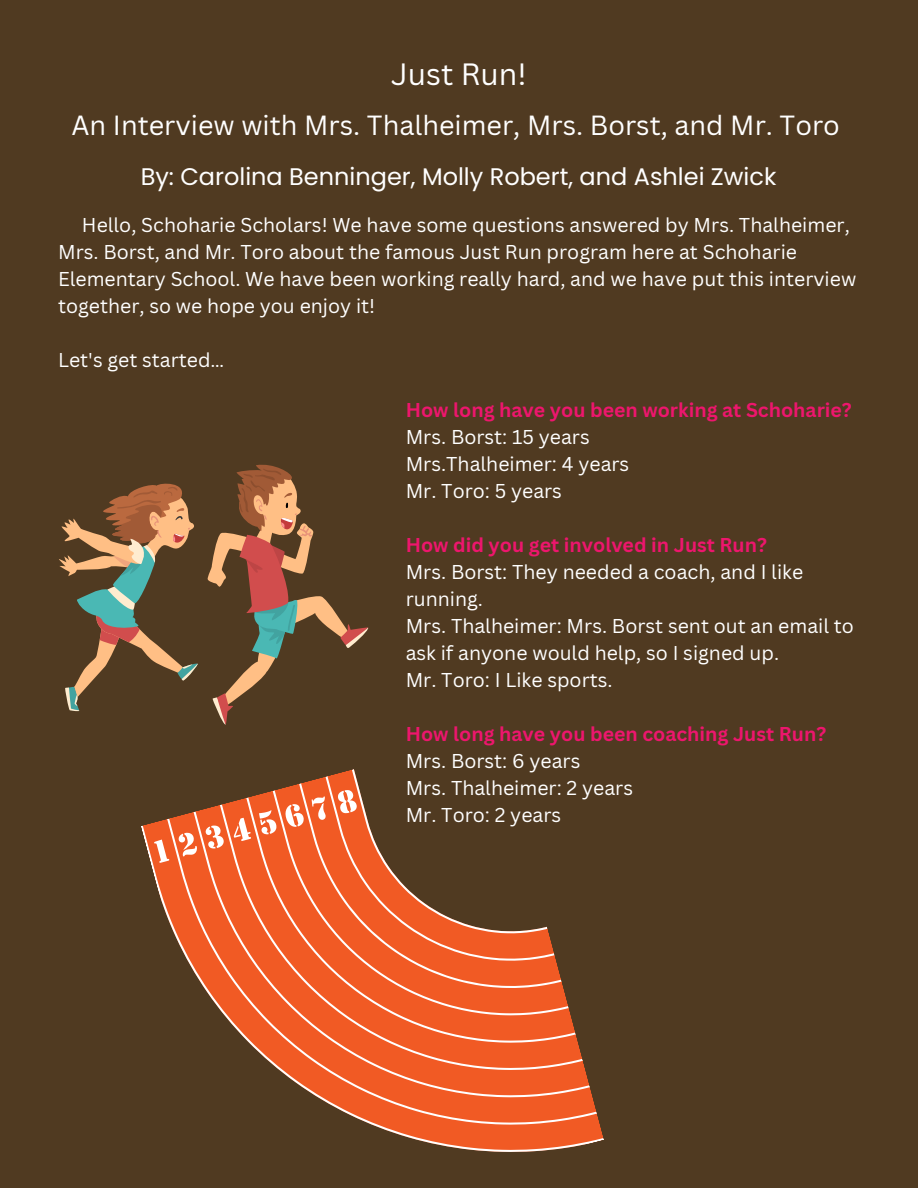
<style>
.page{position:relative;width:918px;height:1188px;background:#503a21}
.page>*{position:absolute;margin:0;border:0;box-sizing:border-box;transform-origin:0 0}
.t1{font:30px "Canva Sans";color:#fff}
.t2{font:27px "Canva Sans";color:#fff}
.t3{font:24px "Poppins";color:#fff}
.t4{font:19.5px/27px "Canva Sans";color:#fff}
.t5{font:700 19.5px "Canva Sans";color:#ed166d}
</style>
<div class="page">
<svg style="left:59px;top:483px;width:139px;height:229px"></svg>
<svg style="left:207px;top:464px;width:162px;height:261px"></svg>
<svg style="left:141px;top:769px;width:463px;height:383px;fill:#f15a24"></svg>
<p class="t1" style="left:391px;top:53px;width:137px">Just Run!</p>
<p class="t2" style="left:71px;top:106px;width:770px">An Interview with Mrs. Thalheimer, Mrs. Borst, and Mr. Toro</p>
<p class="t3" style="left:141px;top:159px;width:637px">By: Carolina Benninger, Molly Robert, and Ashlei Zwick</p>
<p class="t4" style="left:58px;top:211px;width:800px;text-indent:24px">Hello, Schoharie Scholars! We have some questions answered by Mrs. Thalheimer, Mrs. Borst, and Mr. Toro about the famous Just Run program here at Schoharie Elementary School. We have been working really hard, and we have put this interview together, so we hope you enjoy it!</p>
<p class="t4" style="left:58px;top:346px;width:168px">Let's get started…</p>
<p class="t5" style="left:406px;top:396px;width:448px">How long have you been working at Schoharie?</p>
<p class="t4" style="left:406px;top:423px;width:186px">Mrs. Borst: 15 years</p>
<p class="t4" style="left:406px;top:450px;width:225px">Mrs.Thalheimer: 4 years</p>
<p class="t4" style="left:406px;top:477px;width:158px">Mr. Toro: 5 years</p>
<p class="t5" style="left:406px;top:531px;width:363px">How did you get involved in Just Run?</p>
<p class="t4" style="left:406px;top:558px;width:399px">Mrs. Borst: They needed a coach, and I like running.</p>
<p class="t4" style="left:406px;top:612px;width:450px">Mrs. Thalheimer: Mrs. Borst sent out an email to ask if anyone would help, so I signed up.</p>
<p class="t4" style="left:406px;top:666px;width:208px">Mr. Toro: I Like sports.</p>
<p class="t5" style="left:406px;top:720px;width:422px">How long have you been coaching Just Run?</p>
<p class="t4" style="left:406px;top:747px;width:176px">Mrs. Borst: 6 years</p>
<p class="t4" style="left:406px;top:774px;width:229px">Mrs. Thalheimer: 2 years</p>
<p class="t4" style="left:406px;top:801px;width:157px">Mr. Toro: 2 years</p>
</div>
